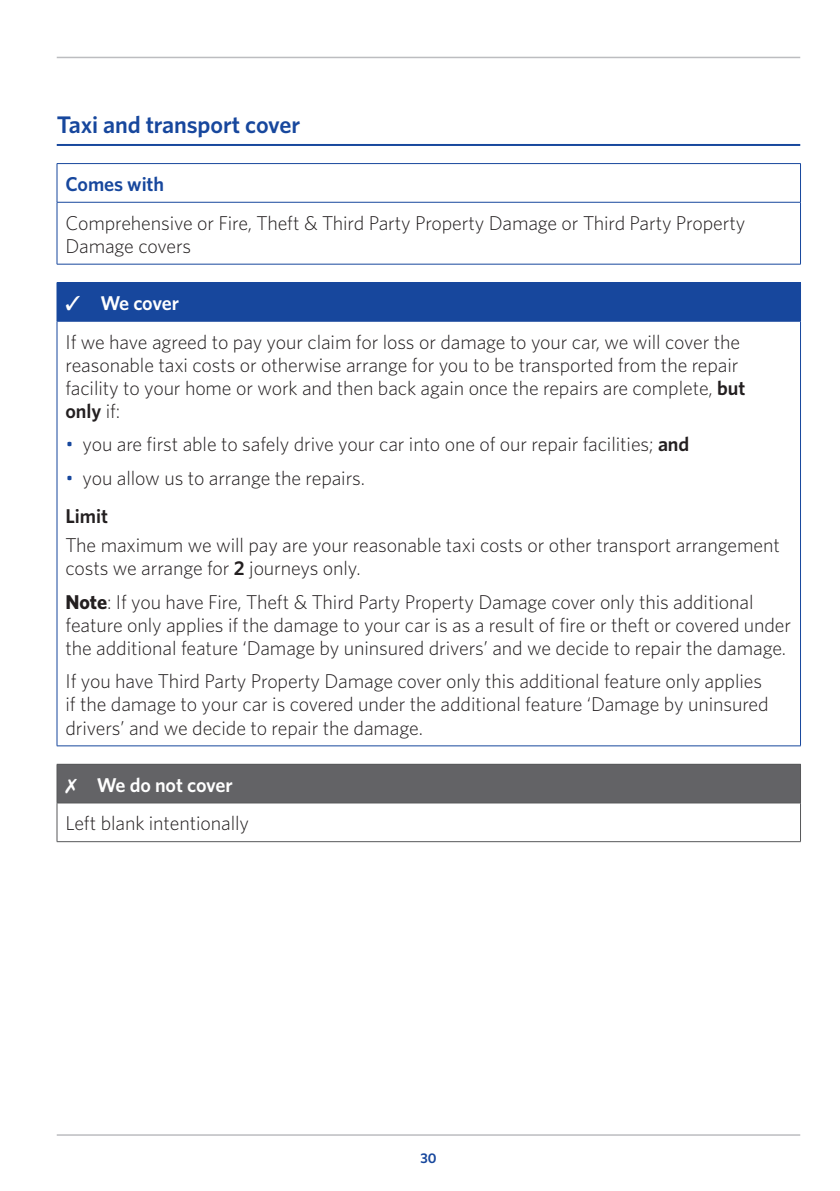
<style>
.page{position:relative;width:840px;height:1191px;background:#fff}
.page>*{position:absolute;margin:0;border:0;box-sizing:border-box;transform-origin:0 0}
.t1{font:600 24px "Whitney";letter-spacing:-.005em;color:#17479d}
.t2{font:300 20px/23.2px "Whitney";letter-spacing:-.005em;color:#231f20}
.t3{font:600 20px "Whitney";letter-spacing:-.005em;color:#17479d}
.t4{font:600 14px "Whitney";color:#17479d}
.s1{color:#fff}
.s2{font-weight:600;color:#fff}
.s3{font-weight:600}
.s4{color:#17479d}
.s5{font-weight:700}
</style>
<div class="page">
<hr style="left:57px;top:1134px;width:742px;height:1px;background:#bcbdc0">
<hr style="left:57px;top:57px;width:742px;height:1px;background:#bcbdc0">
<hr style="left:57px;top:144px;width:742px;height:2px;background:#17479d">
<hr style="left:57px;top:202px;width:1px;height:62px;background:#17479d">
<hr style="left:799px;top:202px;width:1px;height:62px;background:#17479d">
<hr style="left:57px;top:264px;width:743px;height:1px;background:#17479d">
<hr style="left:57px;top:163px;width:743px;height:1px;background:#17479d">
<hr style="left:57px;top:164px;width:1px;height:38px;background:#17479d">
<hr style="left:799px;top:164px;width:1px;height:38px;background:#17479d">
<hr style="left:57px;top:202px;width:743px;height:1px;background:#17479d">
<div style="left:57px;top:282px;width:743px;height:39px;background:#17479d"></div>
<hr style="left:57px;top:321px;width:1px;height:424px;background:#17479d">
<hr style="left:799px;top:321px;width:1px;height:424px;background:#17479d">
<hr style="left:57px;top:745px;width:743px;height:1px;background:#17479d">
<hr style="left:57px;top:321px;width:743px;height:1px;background:#17479d">
<div style="left:57px;top:764px;width:743px;height:39px;background:#636366"></div>
<hr style="left:57px;top:803px;width:1px;height:38px;background:#57585a">
<hr style="left:799px;top:803px;width:1px;height:38px;background:#57585a">
<hr style="left:57px;top:841px;width:743px;height:1px;background:#57585a">
<hr style="left:57px;top:764px;width:743px;height:1px;background:#57585a">
<hr style="left:57px;top:764px;width:1px;height:38px;background:#57585a">
<hr style="left:799px;top:764px;width:1px;height:38px;background:#57585a">
<hr style="left:57px;top:802px;width:743px;height:1px;background:#57585a">
<p class="t1" style="left:57px;top:108px;width:245px">Taxi and transport cover</p>
<p class="t3" style="left:65px;top:171px;width:100px">Comes with</p>
<p class="t2" style="left:65px;top:210px;width:680px">Comprehensive or Fire, Theft &amp; Third Party Property Damage or Third Party Property<br>Damage covers</p>
<p class="t2" style="left:65px;top:283px;width:675px;line-height:38.6px"><span class="s1">✓</span> <span class="s2">We cover<br></span>If we have agreed to pay your claim for loss or damage to your car, we will cover the</p>
<p class="t2" style="left:65px;top:353px;width:681px">reasonable taxi costs or otherwise arrange for you to be transported from the repair facility to your home or work and then back again once the repairs are complete, <span class="s3">but only</span> if:</p>
<p class="t2" style="left:65px;top:432px;width:625px"><span class="s4">•</span> you are first able to safely drive your car into one of our repair facilities; <span class="s3">and</span></p>
<p class="t2" style="left:65px;top:457px;width:301px;line-height:38.8px"><span class="s4">•</span> you allow us to arrange the repairs.<br><span class="s3">Limit</span></p>
<p class="t2" style="left:65px;top:533px;width:715px">The maximum we will pay are your reasonable taxi costs or other transport arrangement costs we arrange for <span class="s3">2</span> journeys only.</p>
<p class="t2" style="left:65px;top:589px;width:726px"><span class="s5">Note</span>: If you have Fire, Theft &amp; Third Party Property Damage cover only this additional feature only applies if the damage to your car is as a result of fire or theft or covered under the additional feature ‘Damage by uninsured drivers’ and we decide to repair the damage.</p>
<p class="t2" style="left:65px;top:669px;width:704px">If you have Third Party Property Damage cover only this additional feature only applies if the damage to your car is covered under the additional feature ‘Damage by uninsured drivers’ and we decide to repair the damage.</p>
<p class="t2" style="left:65px;top:764px;width:185px;line-height:38.6px"><span class="s1">✗</span> <span class="s2">We do not cover<br></span>Left blank intentionally</p>
<p class="t4" style="left:420px;top:1148px;width:18px">30</p>
</div>
